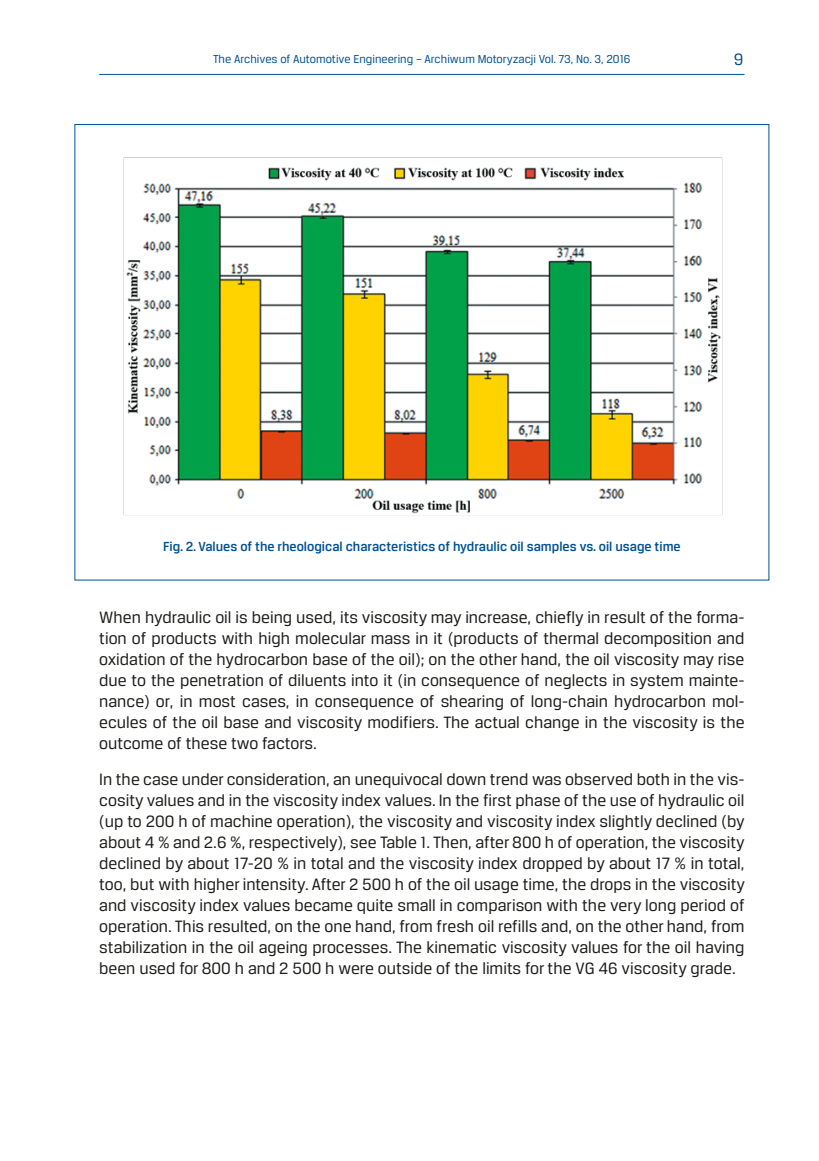
<style>
.page{position:relative;width:819px;height:1161px;background:#fff}
.page>*{position:absolute;margin:0;border:0;box-sizing:border-box;transform-origin:0 0}
.podst_ang{font:17.5px/21px "Breuer Text";color:#1c1c1a;text-align:justify}
.t1{font:17.5px "Breuer Text";color:#005091}
.podpisy_ilustracji_a{font:500 14px "Breuer Text";color:#005091}
.t2{font:12.25px "Breuer Text";color:#005091}
</style>
<div class="page">
<hr style="left:99px;top:74px;width:645px;height:1px;background:#005091">
<img style="left:123px;top:157px;width:600px;height:359px">
<p class="t2" style="left:213px;top:52px;width:419px">The Archives of Automotive Engineering – Archiwum Motoryzacji Vol. 73, No. 3, 2016</p>
<p class="t1" style="left:734px;top:50px;width:11px">9</p>
<p class="podpisy_ilustracji_a" style="left:163px;top:539px;width:519px">Fig. 2. Values of the rheological characteristics of hydraulic oil samples vs. oil usage time</p>
<p class="podst_ang" style="left:99px;top:607px;width:646px">When hydraulic oil is being used, its viscosity may increase, chiefly in result of the forma&shy;tion of products with high molecular mass in it (products of thermal decomposition and oxidation of the hydrocarbon base of the oil); on the other hand, the oil viscosity may rise due to the penetration of diluents into it (in consequence of neglects in system mainte&shy;nance) or, in most cases, in consequence of shearing of long-chain hydrocarbon mol&shy;ecules of the oil base and viscosity modifiers. The actual change in the viscosity is the outcome of these two factors.</p>
<p class="podst_ang" style="left:99px;top:769px;width:647px">In the case under consideration, an unequivocal down trend was observed both in the vis&shy;cosity values and in the viscosity index values. In the first phase of the use of hydraulic oil (up to 200 h of machine operation), the viscosity and viscosity index slightly declined (by about 4 % and 2.6 %, respectively), see Table 1. Then, after 800 h of operation, the viscosity declined by about 17-20 % in total and the viscosity index dropped by about 17 % in total, too, but with higher intensity. After 2 500 h of the oil usage time, the drops in the viscosity and viscosity index values became quite small in comparison with the very long period of operation. This resulted, on the one hand, from fresh oil refills and, on the other hand, from stabilization in the oil ageing processes. The kinematic viscosity values for the oil having been used for 800 h and 2 500 h were outside of the limits for the VG 46 viscosity grade.</p>
</div>
